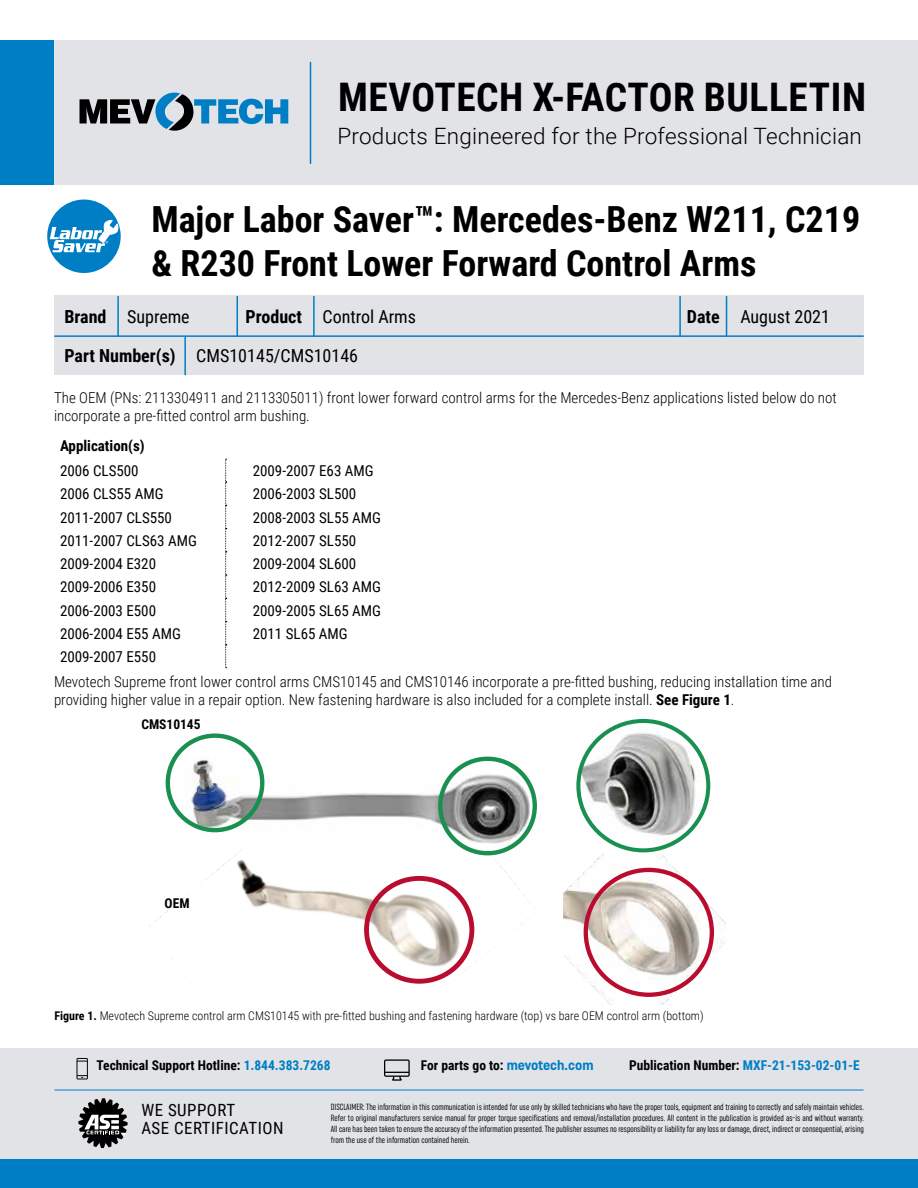
<style>
.page{position:relative;width:918px;height:1188px;background:#fff}
.page>*{position:absolute;margin:0;border:0;box-sizing:border-box;transform-origin:0 0}
.t1{font:700 39.3px "Roboto Condensed";letter-spacing:.015em;color:#000}
.t2{font:700 36px/43.5px "Roboto Condensed";color:#000}
.t3{font:300 22.5px "Roboto";letter-spacing:.01em;color:#000}
.t4{font:18px "Roboto Condensed";color:#000}
.t5{font:16.8px/18px "Roboto Condensed";letter-spacing:.03em;color:#000}
.t6{font:300 15px/18px "Roboto Condensed";color:#000}
.t7{font:15px "Roboto Condensed";color:#000}
.t8{font:700 15px "Roboto Condensed";color:#000}
.t9{font:700 13.5px "Roboto Condensed";color:#000}
.t10{font:300 12px "Roboto Condensed";color:#000}
.t11{font:extra-condensed 9px/10.8px "Uniform";color:#000;text-align:justify}
.s1{font-weight:700}
.s2{color:#007ec5}
.s3{font-family:"Uniform Condensed";font-size:14.25px;color:#007ec5}
</style>
<div class="page">
<div style="left:54px;top:296px;width:810px;height:79px;background:#e2e3e7"></div>
<hr style="left:237px;top:297px;width:1px;height:39px;background:#007ec5">
<hr style="left:679px;top:297px;width:2px;height:39px;background:#007ec5">
<hr style="left:313px;top:297px;width:2px;height:39px;background:#007ec5">
<hr style="left:726px;top:297px;width:1px;height:39px;background:#007ec5">
<hr style="left:117px;top:297px;width:2px;height:39px;background:#007ec5">
<hr style="left:55px;top:335px;width:808px;height:2px;background:#007ec5">
<hr style="left:184px;top:337px;width:2px;height:38px;background:#007ec5">
<div style="left:44px;top:40px;width:874px;height:145px;background:#e2e3e7"></div>
<div style="left:0;top:40px;width:54px;height:145px;background:#007ec5"></div>
<hr style="left:310px;top:62px;width:1px;height:101px;background:#007ec5">
<svg style="left:80px;top:93px;width:208px;height:38px"></svg>
<div style="left:47px;top:200px;width:74px;height:73px;background:#007ec5;border-radius:50%"></div>
<svg style="left:49px;top:220px;width:70px;height:32px"></svg>
<div style="left:0;top:1049px;width:918px;height:139px;background:#e2e3e7"></div>
<div style="left:0;top:1160px;width:918px;height:28px;background:#007ec5"></div>
<svg style="left:78px;top:1098px;width:50px;height:50px"></svg>
<svg style="left:76px;top:1058px;width:12px;height:21px"></svg>
<svg style="left:384px;top:1059px;width:26px;height:22px"></svg>
<hr style="left:55px;top:1090px;width:808px;height:1px;background:#007ec5">
<img style="left:148px;top:798px;width:389px;height:186px">
<div style="left:364px;top:876px;width:110px;height:108px;border:5px solid #ba0c2f;border-radius:50%"></div>
<img style="left:185px;top:758px;width:351px;height:89px">
<img style="left:581px;top:718px;width:130px;height:128px">
<img style="left:564px;top:853px;width:162px;height:152px">
<div style="left:576px;top:719px;width:134px;height:133px;border:4px solid #199050;border-radius:50%"></div>
<div style="left:166px;top:733px;width:98px;height:99px;border:4px solid #199050;border-radius:50%"></div>
<div style="left:438px;top:757px;width:99px;height:98px;border:4px solid #199050;border-radius:50%"></div>
<svg style="left:225px;top:459px;width:2px;height:209px"></svg>
<div style="left:584px;top:868px;width:130px;height:129px;border:4px solid #ba0c2f;border-radius:50%"></div>
<h1 class="t1" style="left:338px;top:70px;width:529px">MEVOTECH X-FACTOR BULLETIN</h1>
<h3 class="t3" style="left:338px;top:120px;width:526px">Products Engineered for the Professional Technician</h3>
<h2 class="t2" style="left:151px;top:196px;width:710px">Major Labor Saver™: Mercedes-Benz W211, C219 &amp; R230 Front Lower Forward Control Arms</h2>
<h3 class="t4" style="left:64px;top:304px;width:127px"><span class="s1">Brand</span> Supreme</h3>
<h3 class="t4" style="left:246px;top:304px;width:172px"><span class="s1">Product</span> Control Arms</h3>
<h3 class="t4" style="left:687px;top:304px;width:145px"><span class="s1">Date</span> August 2021</h3>
<h3 class="t4" style="left:64px;top:343px;width:295px"><span class="s1">Part Number(s)</span> CMS10145/CMS10146</h3>
<h3 class="t6" style="left:54px;top:388px;width:784px">The OEM (PNs: 2113304911 and 2113305011) front lower forward control arms for the Mercedes-Benz applications listed below do not incorporate a pre-fitted control arm bushing.</h3>
<h3 class="t8" style="left:60px;top:435px;width:86px">Application(s)</h3>
<h3 class="t7" style="left:60px;top:460px;width:80px">2006 CLS500</h3>
<h3 class="t7" style="left:253px;top:460px;width:122px">2009-2007 E63 AMG</h3>
<h3 class="t7" style="left:60px;top:483px;width:105px">2006 CLS55 AMG</h3>
<h3 class="t7" style="left:253px;top:483px;width:105px">2006-2003 SL500</h3>
<h3 class="t7" style="left:60px;top:507px;width:114px">2011-2007 CLS550</h3>
<h3 class="t7" style="left:253px;top:507px;width:130px">2008-2003 SL55 AMG</h3>
<h3 class="t7" style="left:60px;top:530px;width:138px">2011-2007 CLS63 AMG</h3>
<h3 class="t7" style="left:253px;top:530px;width:105px">2012-2007 SL550</h3>
<h3 class="t7" style="left:60px;top:553px;width:98px">2009-2004 E320</h3>
<h3 class="t7" style="left:253px;top:553px;width:105px">2009-2004 SL600</h3>
<h3 class="t7" style="left:60px;top:576px;width:98px">2009-2006 E350</h3>
<h3 class="t7" style="left:253px;top:576px;width:130px">2012-2009 SL63 AMG</h3>
<h3 class="t7" style="left:60px;top:600px;width:98px">2006-2003 E500</h3>
<h3 class="t7" style="left:253px;top:600px;width:130px">2009-2005 SL65 AMG</h3>
<h3 class="t7" style="left:60px;top:623px;width:122px">2006-2004 E55 AMG</h3>
<h3 class="t7" style="left:253px;top:623px;width:97px">2011 SL65 AMG</h3>
<h3 class="t7" style="left:60px;top:646px;width:98px">2009-2007 E550</h3>
<p class="t6" style="left:54px;top:672px;width:780px">Mevotech Supreme front lower control arms CMS10145 and CMS10146 incorporate a pre-fitted bushing, reducing installation time and providing higher value in a repair option. New fastening hardware is also included for a complete install. <span class="s1">See Figure 1</span>.</p>
<h3 class="t9" style="left:141px;top:715px;width:61px">CMS10145</h3>
<h3 class="t9" style="left:165px;top:893px;width:26px">OEM</h3>
<h3 class="t10" style="left:54px;top:1008px;width:651px"><span class="s1">Figure 1.</span> Mevotech Supreme control arm CMS10145 with pre-fitted bushing and fastening hardware (top) vs bare OEM control arm (bottom)</h3>
<h3 class="t9" style="left:97px;top:1055px;width:236px">Technical Support Hotline: <span class="s2">1.844.383.7268</span></h3>
<h3 class="t9" style="left:421px;top:1055px;width:174px">For parts go to: <span class="s3">mevotech.com</span></h3>
<h3 class="t9" style="left:629px;top:1055px;width:232px">Publication Number: <span class="s2">MXF-21-153-02-01-E</span></h3>
<h3 class="t5" style="left:141px;top:1101px;width:144px">WE SUPPORT<br>ASE CERTIFICATION</h3>
<p class="t11" style="left:331px;top:1102px;width:535px">DISCLAIMER: The information in this communication is intended for use only by skilled technicians who have the proper tools, equipment and training to correctly and safely maintain vehicles.<br>Refer to original manufacturers service manual for proper torque specifications and removal/installation procedures. All content in the publication is provided as-is and without warranty.<br>All care has been taken to ensure the accuracy of the information presented. The publisher assumes no responsibility or liability for any loss or damage, direct, indirect or consequential, arising from the use of the information contained herein.</p>
</div>
